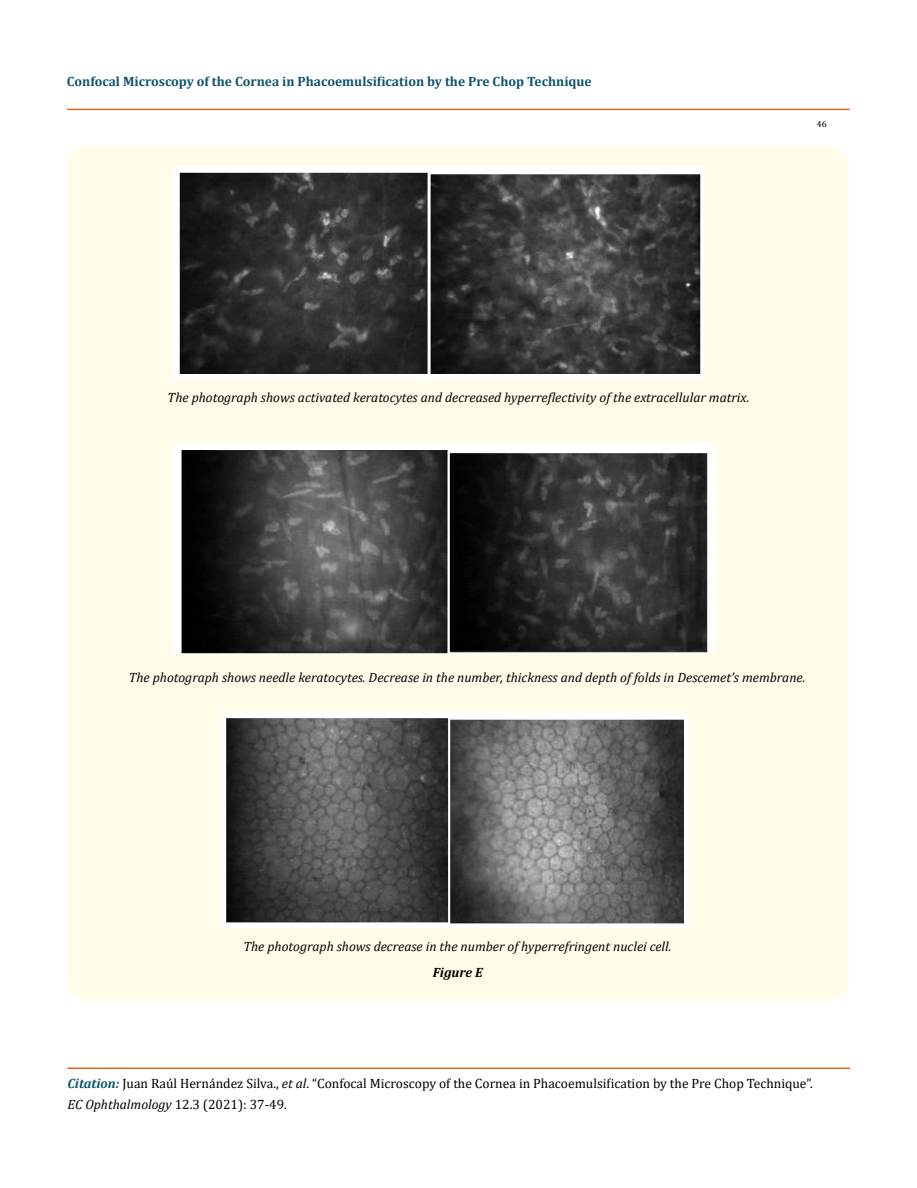
<style>
.page{position:relative;width:917px;height:1188px;background:#fff}
.page>*{position:absolute;margin:0;border:0;box-sizing:border-box;transform-origin:0 0}
.t1{font:italic 13.5px "Cambria";color:#000}
.t2{font:13.5px/21px "Cambria";color:#000}
.t3{font:700 13.5px "Cambria";color:#0e546a}
.t4{font:italic 700 13.5px "Cambria";color:#000}
.t5{font:9px "Cambria";color:#000}
.s1{font-weight:700;font-style:italic;color:#0e546a}
.s2{font-style:italic}
</style>
<div class="page">
<div style="left:67px;top:109px;width:782px;height:1px;border:1px solid #e05d1a"></div>
<div style="left:68px;top:1068px;width:781px;height:1px;border:1px solid #e05d1a"></div>
<div style="left:67px;top:147px;width:781px;height:853px;background:#fffde9;border-radius:18px"></div>
<img style="left:174px;top:166px;width:529px;height:214px">
<img style="left:174px;top:444px;width:540px;height:210px">
<img style="left:222px;top:712px;width:466px;height:215px">
<p class="t3" style="left:67px;top:72px;width:526px">Confocal Microscopy of the Cornea in Phacoemulsification by the Pre Chop Technique</p>
<p class="t5" style="left:816px;top:118px;width:11px">46</p>
<p class="t1" style="left:168px;top:388px;width:583px">The photograph shows activated keratocytes and decreased hyperreflectivity of the extracellular matrix.</p>
<p class="t1" style="left:129px;top:668px;width:678px">The photograph shows needle keratocytes. Decrease in the number, thickness and depth of folds in Descemet’s membrane.</p>
<p class="t1" style="left:243px;top:937px;width:429px">The photograph shows decrease in the number of hyperrefringent nuclei cell.</p>
<p class="t4" style="left:432px;top:963px;width:52px">Figure E</p>
<p class="t2" style="left:67px;top:1073px;width:747px"><span class="s1">Citation:</span> Juan Raúl Hernández Silva., <span class="s2">et al</span>. “Confocal Microscopy of the Cornea in Phacoemulsification by the Pre Chop Technique”.<br><span class="s2">EC Ophthalmology</span> 12.3 (2021): 37-49.</p>
</div>
